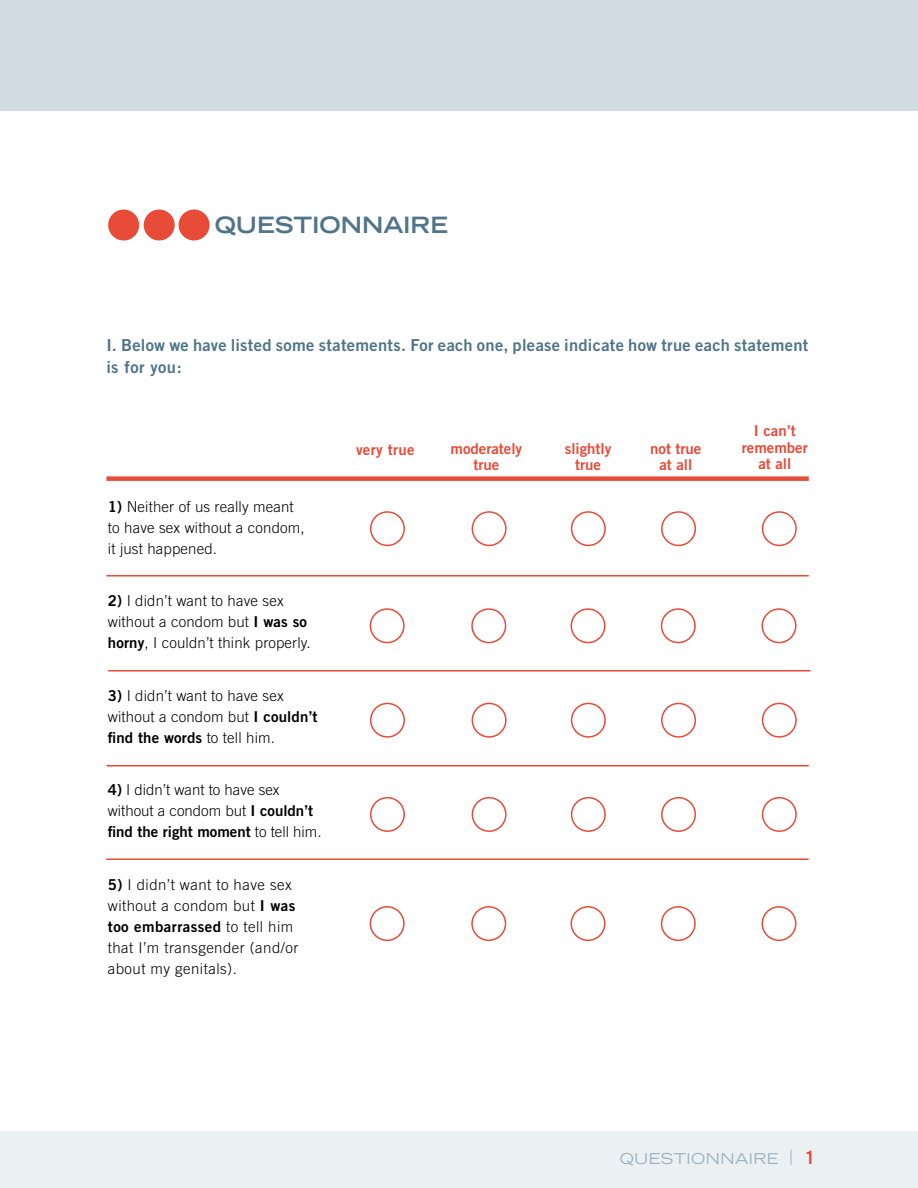
<style>
.page{position:relative;width:918px;height:1188px;background:#fff}
.page>*{position:absolute;margin:0;border:0;box-sizing:border-box;transform-origin:0 0}
.Section_Header_TGLH{font:700 expanded 22.5px "Trade Gothic LH";color:#50748a}
.Subhead_TG_1{font:16.5px/22.5px "Trade Gothic Bold Two";letter-spacing:.02em;color:#50748a}
.t1{font:300 15px/21px "Trade Gothic";letter-spacing:.01em;color:#000}
.t2{font:300 15px/21px "Trade Gothic";letter-spacing:.03em;color:#000}
.t3{font:15px/16.5px "Trade Gothic Bold Two";color:#e84b37;text-align:center}
.t4{font:expanded 15px "Trade Gothic LH";letter-spacing:.03em;color:#9db2c0}
.t5{font:15px "Trade Gothic Bold Two";letter-spacing:.02em;color:#e84b37}
.s1{font-family:"Trade Gothic Bold Two";font-weight:400}
.s2{font-weight:700;font-size:18px;color:#e84b37}
</style>
<div class="page">
<div style="left:0;top:0;width:918px;height:110px;background:#d1dbe2"></div>
<div style="left:370px;top:511px;width:35px;height:35px;border:2px solid #e84b37;border-radius:50%"></div>
<div style="left:472px;top:511px;width:35px;height:35px;border:2px solid #e84b37;border-radius:50%"></div>
<div style="left:571px;top:511px;width:35px;height:35px;border:2px solid #e84b37;border-radius:50%"></div>
<div style="left:661px;top:511px;width:35px;height:35px;border:2px solid #e84b37;border-radius:50%"></div>
<div style="left:762px;top:511px;width:35px;height:35px;border:2px solid #e84b37;border-radius:50%"></div>
<div style="left:370px;top:608px;width:35px;height:35px;border:2px solid #e84b37;border-radius:50%"></div>
<div style="left:471px;top:608px;width:35px;height:35px;border:2px solid #e84b37;border-radius:50%"></div>
<div style="left:571px;top:608px;width:35px;height:35px;border:2px solid #e84b37;border-radius:50%"></div>
<div style="left:661px;top:608px;width:35px;height:35px;border:2px solid #e84b37;border-radius:50%"></div>
<div style="left:762px;top:608px;width:34px;height:35px;border:2px solid #e84b37;border-radius:50%"></div>
<div style="left:370px;top:703px;width:35px;height:35px;border:2px solid #e84b37;border-radius:50%"></div>
<div style="left:472px;top:703px;width:35px;height:35px;border:2px solid #e84b37;border-radius:50%"></div>
<div style="left:571px;top:703px;width:35px;height:35px;border:2px solid #e84b37;border-radius:50%"></div>
<div style="left:661px;top:703px;width:35px;height:35px;border:2px solid #e84b37;border-radius:50%"></div>
<div style="left:762px;top:703px;width:35px;height:35px;border:2px solid #e84b37;border-radius:50%"></div>
<div style="left:370px;top:797px;width:35px;height:35px;border:2px solid #e84b37;border-radius:50%"></div>
<div style="left:472px;top:797px;width:35px;height:35px;border:2px solid #e84b37;border-radius:50%"></div>
<div style="left:571px;top:797px;width:35px;height:35px;border:2px solid #e84b37;border-radius:50%"></div>
<div style="left:661px;top:797px;width:35px;height:35px;border:2px solid #e84b37;border-radius:50%"></div>
<div style="left:762px;top:797px;width:35px;height:35px;border:2px solid #e84b37;border-radius:50%"></div>
<div style="left:370px;top:906px;width:35px;height:35px;border:2px solid #e84b37;border-radius:50%"></div>
<div style="left:471px;top:906px;width:35px;height:35px;border:2px solid #e84b37;border-radius:50%"></div>
<div style="left:571px;top:906px;width:35px;height:35px;border:2px solid #e84b37;border-radius:50%"></div>
<div style="left:661px;top:906px;width:35px;height:35px;border:2px solid #e84b37;border-radius:50%"></div>
<div style="left:762px;top:906px;width:34px;height:35px;border:2px solid #e84b37;border-radius:50%"></div>
<div style="left:106px;top:476px;width:703px;height:5px;background:#e84b37"></div>
<hr style="left:106px;top:575px;width:703px;height:2px;background:#e84b37">
<hr style="left:108px;top:670px;width:703px;height:2px;background:#e84b37">
<hr style="left:106px;top:765px;width:703px;height:1px;background:#e84b37">
<hr style="left:106px;top:858px;width:703px;height:2px;background:#e84b37">
<div style="left:108px;top:210px;width:31px;height:31px;background:#e84b37;border-radius:50%"></div>
<div style="left:144px;top:210px;width:31px;height:31px;background:#e84b37;border-radius:50%"></div>
<div style="left:179px;top:210px;width:31px;height:31px;background:#e84b37;border-radius:50%"></div>
<div style="left:0;top:1132px;width:918px;height:56px;background:#ebf0f2"></div>
<p class="Section_Header_TGLH" style="left:215px;top:210px;width:235px">QUESTIONNAIRE</p>
<p class="Subhead_TG_1" style="left:106px;top:333px;width:704px">I. Below we have listed some statements. For each one, please indicate how true each statement is for you:</p>
<p class="t1" style="left:108px;top:495px;width:187px"><span class="s1">1)</span> Neither of us really meant</p>
<p class="t1" style="left:108px;top:516px;width:198px">to have sex without a condom,</p>
<p class="t1" style="left:108px;top:537px;width:111px">it just happened.</p>
<p class="t1" style="left:108px;top:590px;width:204px"><span class="s1">2)</span> I didn’t want to have sex without a condom but <span class="s1">I was so horny</span>, I couldn’t think properly.</p>
<p class="t1" style="left:108px;top:685px;width:211px"><span class="s1">3)</span> I didn’t want to have sex without a condom but <span class="s1">I couldn’t find the words</span> to tell him.</p>
<p class="t1" style="left:108px;top:779px;width:215px"><span class="s1">4)</span> I didn’t want to have sex without a condom but <span class="s1">I couldn’t find the right moment</span> to tell him.</p>
<p class="t2" style="left:108px;top:874px;width:189px"><span class="s1">5)</span> I didn’t want to have sex without a condom but <span class="s1">I was</span></p>
<p class="t2" style="left:108px;top:916px;width:192px"><span class="s1">too embarrassed</span> to tell him that I’m transgender (and/or about my genitals).</p>
<p class="t5" style="left:356px;top:440px;width:60px">very true</p>
<p class="t3" style="left:451px;top:440px;width:73px">moderately true</p>
<p class="t3" style="left:565px;top:440px;width:48px">slightly</p>
<p class="t3" style="left:575px;top:456px;width:27px">true</p>
<p class="t3" style="left:650px;top:440px;width:53px">not true</p>
<p class="t3" style="left:659px;top:456px;width:34px">at all</p>
<p class="t3" style="left:742px;top:423px;width:67px">I can’t remember</p>
<p class="t3" style="left:758px;top:456px;width:34px">at all</p>
<p class="t4" style="left:620px;top:1149px;width:198px">QUESTIONNAIRE | <span class="s2">1</span></p>
</div>
